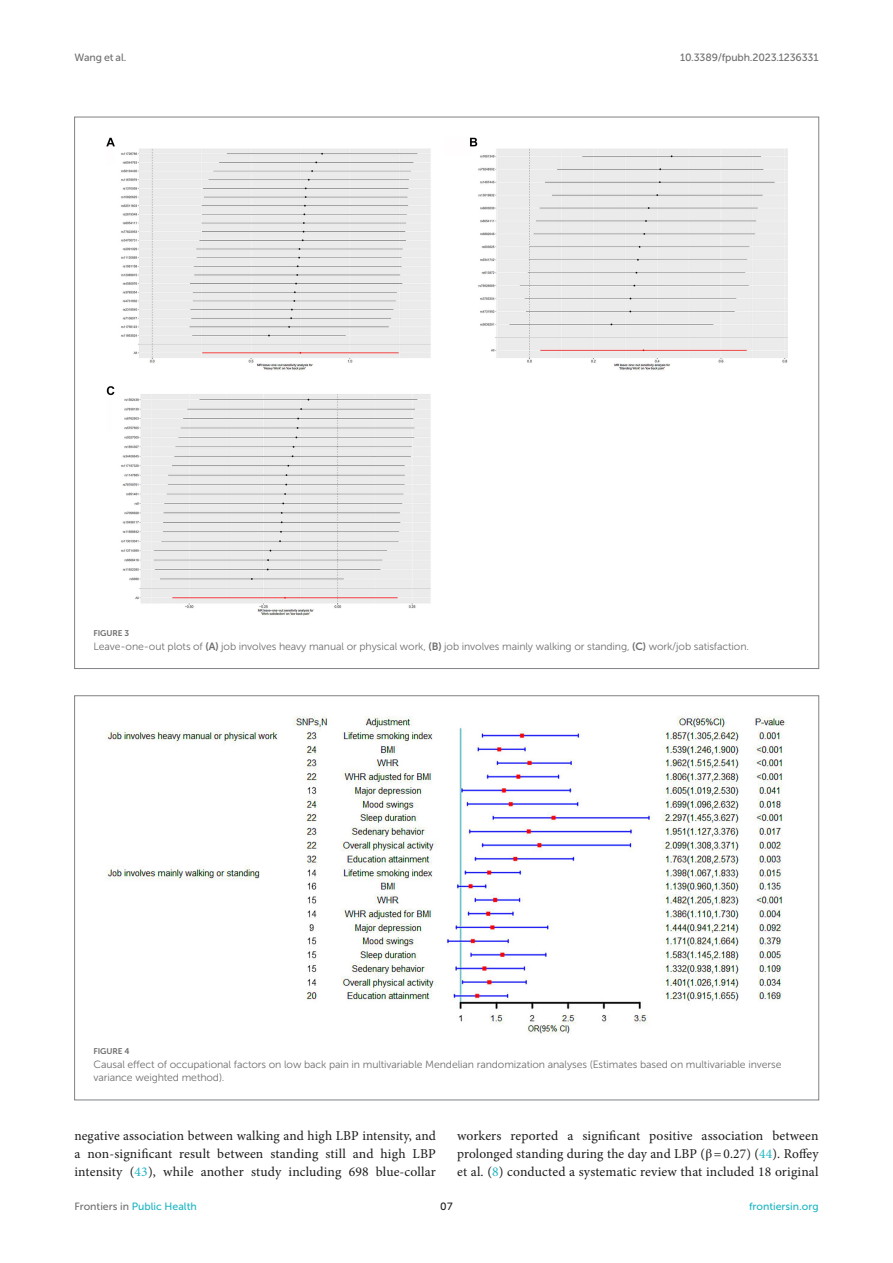
<style>
.page{position:relative;width:893px;height:1263px;background:#fff}
.page>*{position:absolute;margin:0;border:0;box-sizing:border-box;transform-origin:0 0}
.TEXT{font:13.5px/18px "Minion Pro";letter-spacing:.01em;color:#1b1c1b;text-align:justify}
.FIG_LEG{font:10.5px/13.5px "Museo Sans 300";letter-spacing:-.01em;color:#706f70}
.t1{font:10.5px "Museo Sans 500";color:#1db5c3}
.t2{font:10.5px "Museo Sans 500";letter-spacing:-.015em;color:#706f70}
.t3{font:10.5px "Museo Sans 500";color:#1b1c1b}
.FIG_HD{font:8.25px "Museo Sans 700";letter-spacing:-.01em;color:#706f70}
.s1{font-family:"Museo Sans 700"}
.s2{color:#1db5c3}
.s3{font-family:"STIX General"}
.s4{color:#706f70}
</style>
<div class="page">
<img style="left:106px;top:137px;width:682px;height:479px">
<img style="left:106px;top:716px;width:681px;height:318px">
<p class="t2" style="left:74px;top:51px;width:53px">Wang et al.</p>
<p class="t2" style="left:680px;top:51px;width:140px">10.3389/fpubh.2023.1236331</p>
<p class="FIG_HD" style="left:94px;top:629px;width:37px">FIGURE 3</p>
<p class="FIG_LEG" style="left:94px;top:639px;width:657px">Leave-one-out plots of <span class="s1">(A)</span> job involves heavy manual or physical work, <span class="s1">(B)</span> job involves mainly walking or standing, <span class="s1">(C)</span> work/job satisfaction.</p>
<p class="FIG_HD" style="left:94px;top:1046px;width:37px">FIGURE 4</p>
<p class="FIG_LEG" style="left:94px;top:1057px;width:689px">Causal effect of occupational factors on low back pain in multivariable Mendelian randomization analyses (Estimates based on multivariable inverse variance weighted method).</p>
<p class="TEXT" style="left:74px;top:1127px;width:363px">negative association between walking and high LBP intensity, and a non-significant result between standing still and high LBP intensity (<span class="s2">43</span>), while another study including 698 blue-collar</p>
<p class="TEXT" style="left:457px;top:1127px;width:363px">workers reported a significant positive association between prolonged standing during the day and LBP (<span class="s3">β</span>= 0.27) (<span class="s2">44</span>). Roffey et al. (<span class="s2">8</span>) conducted a systematic review that included 18 original</p>
<p class="t1" style="left:74px;top:1200px;width:124px"><span class="s4">Frontiers in</span> Public Health</p>
<p class="t3" style="left:440px;top:1200px;width:14px">07</p>
<p class="t1" style="left:749px;top:1200px;width:71px">frontiersin.org</p>
</div>
